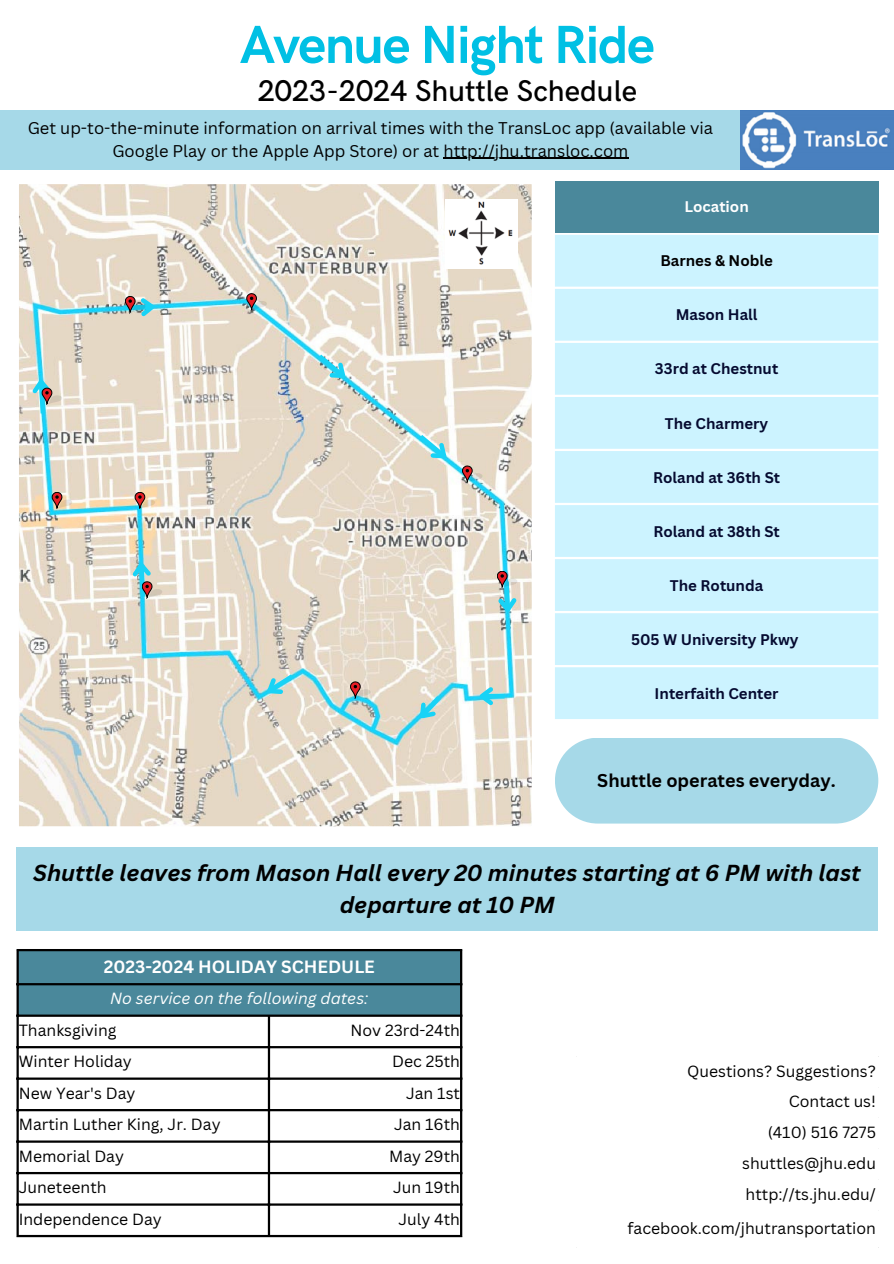
<style>
.page{position:relative;width:894px;height:1264px;background:#fff}
.page>*{position:absolute;margin:0;border:0;box-sizing:border-box;transform-origin:0 0}
.t1{font:700 53.7px "HK Grotesk";letter-spacing:-.03em;color:#00c0e4}
.t2{font:500 30px "HK Grotesk";color:#000}
.t3{font:italic 700 22.5px/31.5px "Canva Sans";color:#000;text-align:center}
.t4{font:700 18px "Canva Sans";color:#000}
.t5{font:700 17.25px "Canva Sans";color:#fff}
.t6{font:16.5px/22.5px "Canva Sans";color:#000;text-align:center}
.t7{font:15.75px "Canva Sans";color:#000}
.t8{font:italic 15.75px "Canva Sans";color:#fff}
.t9{font:700 15px "Canva Sans";color:#050a30}
.t10{font:700 15px "Canva Sans";color:#000}
.t11{font:700 15px "Canva Sans";color:#fff}
</style>
<div class="page">
<div style="left:0;top:110px;width:740px;height:59px;background:#a6d9e8"></div>
<hr style="left:443px;top:158px;width:185px;height:1px;background:#000">
<img style="left:740px;top:110px;width:153px;height:59px">
<div style="left:554px;top:737px;width:324px;height:86px;background:#a6d9e8;border-radius:43px"></div>
<div style="left:19px;top:951px;width:441px;height:63px;background:#4a889b"></div>
<hr style="left:17px;top:951px;width:2px;height:283px;background:#000">
<hr style="left:268px;top:1016px;width:2px;height:218px;background:#000">
<hr style="left:460px;top:951px;width:2px;height:283px;background:#000">
<hr style="left:17px;top:949px;width:445px;height:2px;background:#000">
<hr style="left:17px;top:983px;width:445px;height:2px;background:#000">
<hr style="left:17px;top:1014px;width:445px;height:2px;background:#000">
<hr style="left:17px;top:1046px;width:445px;height:2px;background:#000">
<hr style="left:17px;top:1077px;width:445px;height:2px;background:#000">
<hr style="left:17px;top:1108px;width:445px;height:3px;background:#000">
<hr style="left:17px;top:1140px;width:445px;height:2px;background:#000">
<hr style="left:17px;top:1171px;width:445px;height:3px;background:#000">
<hr style="left:17px;top:1203px;width:445px;height:2px;background:#000">
<hr style="left:17px;top:1234px;width:445px;height:3px;background:#000">
<div style="left:17px;top:847px;width:861px;height:83px;background:#a6d9e8"></div>
<div style="left:554px;top:181px;width:324px;height:51px;background:#4a889b"></div>
<div style="left:555px;top:235px;width:323px;height:484px;background:#ccf3ff"></div>
<svg style="left:19px;top:184px;width:513px;height:643px;background:#dfdbce"></svg>
<img style="left:445px;top:200px;width:72px;height:69px">
<p class="t1" style="left:240px;top:15px;width:416px">Avenue Night Ride</p>
<p class="t2" style="left:258px;top:74px;width:381px">2023-2024 Shuttle Schedule</p>
<p class="t6" style="left:28px;top:116px;width:686px">Get up-to-the-minute information on arrival times with the TransLoc app (available via<br>Google Play or the Apple App Store) or at http://jhu.transloc.com</p>
<p class="t11" style="left:684px;top:196px;width:66px">Location</p>
<p class="t10" style="left:660px;top:250px;width:114px">Barnes &amp; Noble</p>
<p class="t9" style="left:675px;top:304px;width:83px">Mason Hall</p>
<p class="t9" style="left:654px;top:358px;width:125px">33rd at Chestnut</p>
<p class="t9" style="left:664px;top:412px;width:105px">The Charmery</p>
<p class="t9" style="left:653px;top:466px;width:128px">Roland at 36th St</p>
<p class="t9" style="left:653px;top:520px;width:128px">Roland at 38th St</p>
<p class="t9" style="left:669px;top:574px;width:95px">The Rotunda</p>
<p class="t9" style="left:631px;top:628px;width:169px">505 W University Pkwy</p>
<p class="t9" style="left:654px;top:682px;width:125px">Interfaith Center</p>
<p class="t4" style="left:597px;top:768px;width:240px">Shuttle operates everyday.</p>
<p class="t3" style="left:33px;top:856px;width:828px">Shuttle leaves from Mason Hall every 20 minutes starting at 6 PM with last departure at 10 PM</p>
<p class="t5" style="left:104px;top:954px;width:272px">2023-2024 HOLIDAY SCHEDULE</p>
<p class="t8" style="left:110px;top:987px;width:259px">No service on the following dates:</p>
<p class="t7" style="left:19px;top:1019px;width:99px">Thanksgiving</p>
<p class="t7" style="left:350px;top:1019px;width:111px">Nov 23rd-24th</p>
<p class="t7" style="left:19px;top:1050px;width:114px">Winter Holiday</p>
<p class="t7" style="left:392px;top:1050px;width:69px">Dec 25th</p>
<p class="t7" style="left:19px;top:1082px;width:118px">New Year's Day</p>
<p class="t7" style="left:406px;top:1082px;width:55px">Jan 1st</p>
<p class="t7" style="left:19px;top:1113px;width:203px">Martin Luther King, Jr. Day</p>
<p class="t7" style="left:394px;top:1113px;width:67px">Jan 16th</p>
<p class="t7" style="left:19px;top:1145px;width:107px">Memorial Day</p>
<p class="t7" style="left:389px;top:1145px;width:72px">May 29th</p>
<p class="t7" style="left:19px;top:1176px;width:89px">Juneteenth</p>
<p class="t7" style="left:393px;top:1176px;width:68px">Jun 19th</p>
<p class="t7" style="left:19px;top:1207px;width:144px">Independence Day</p>
<p class="t7" style="left:398px;top:1207px;width:63px">July 4th</p>
<p class="t7" style="left:687px;top:1059px;width:190px">Questions? Suggestions?</p>
<p class="t7" style="left:788px;top:1090px;width:89px">Contact us!</p>
<p class="t7" style="left:767px;top:1121px;width:110px">(410) 516 7275</p>
<p class="t7" style="left:742px;top:1152px;width:135px">shuttles@jhu.edu</p>
<p class="t7" style="left:745px;top:1182px;width:132px">http://ts.jhu.edu/</p>
<p class="t7" style="left:627px;top:1216px;width:250px">facebook.com/jhutransportation</p>
</div>
